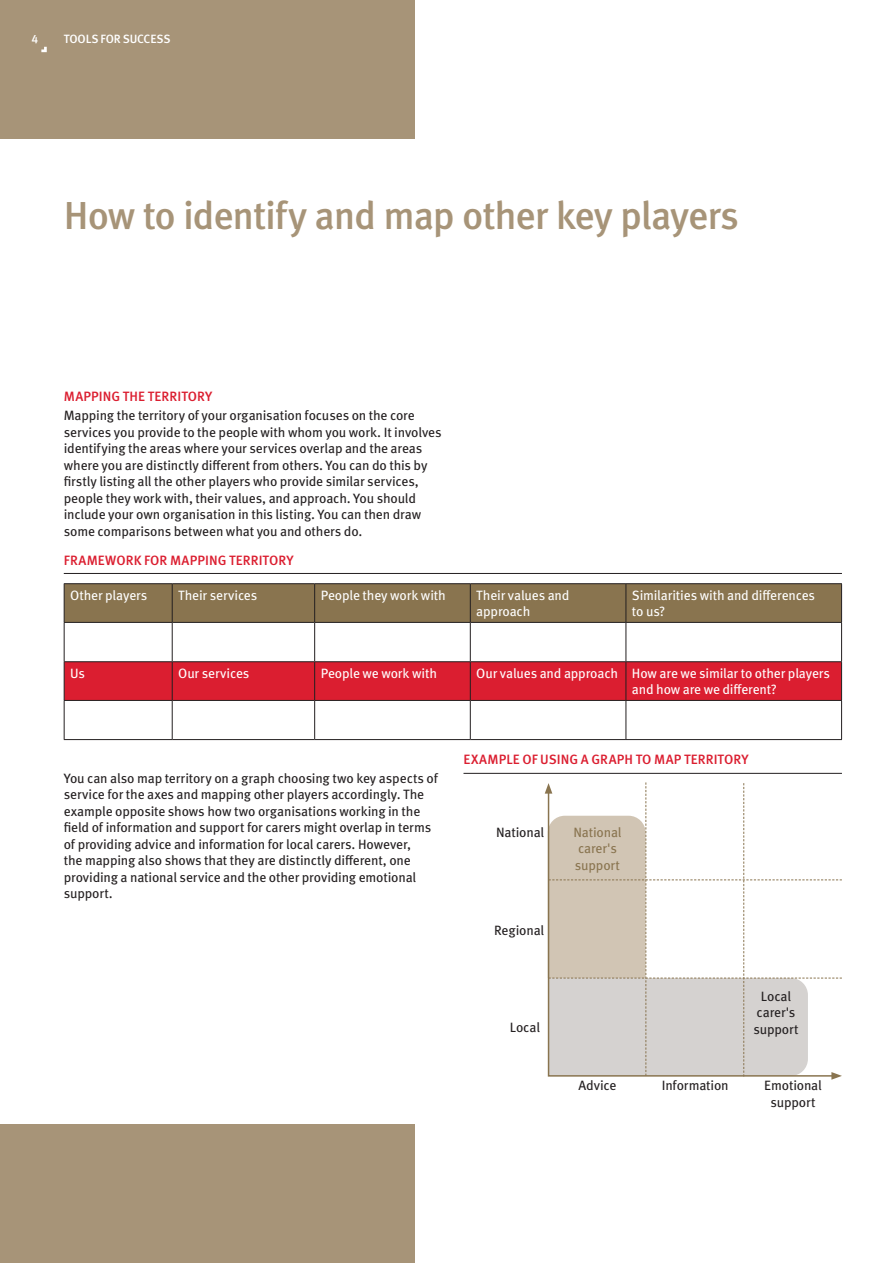
<style>
.page{position:relative;width:893px;height:1263px;background:#fff}
.page>*{position:absolute;margin:0;border:0;box-sizing:border-box;transform-origin:0 0}
._1c__Heading__MetaOT{font:500 39px "Meta Pro";letter-spacing:-.03em;color:#a79478}
._6__Body_Copy__MetaO{font:13.5px/16.5px "Meta Pro";letter-spacing:-.015em;color:#231f20}
._6__Body_Copy__MetaO-2{font:13.5px/16.5px "Meta Pro";letter-spacing:-.015em;color:#fff}
.Subhead2{font:500 13.5px "Meta Pro";letter-spacing:.005em;color:#db1e30}
._6__Body_Copy__MetaO-3{font:13.5px/16.5px "Meta Pro";letter-spacing:-.015em;color:#89744f}
._12b__Page_Header__M{font:500 12px "Meta Pro";letter-spacing:-.01em;color:#fff}
._13__Folio_-_LHP__Me{font:500 12px "Meta Pro";color:#fff}
</style>
<div class="page">
<div style="left:0;top:0;width:415px;height:138px;background:#a79478"></div>
<div style="left:0;top:1125px;width:415px;height:138px;background:#a79478"></div>
<svg style="left:41px;top:47px;width:6px;height:5px"></svg>
<hr style="left:64px;top:573px;width:778px;height:1px;background:#231f20">
<div style="left:65px;top:584px;width:776px;height:38px;background:#89744f"></div>
<div style="left:65px;top:662px;width:776px;height:38px;background:#db1e30"></div>
<hr style="left:64px;top:583px;width:108px;height:1px;background:#231f20">
<hr style="left:64px;top:584px;width:1px;height:38px;background:#231f20">
<hr style="left:172px;top:583px;width:143px;height:1px;background:#231f20">
<hr style="left:172px;top:584px;width:1px;height:38px;background:#231f20">
<hr style="left:315px;top:583px;width:155px;height:1px;background:#231f20">
<hr style="left:314px;top:584px;width:1px;height:38px;background:#231f20">
<hr style="left:470px;top:583px;width:156px;height:1px;background:#231f20">
<hr style="left:470px;top:584px;width:1px;height:38px;background:#231f20">
<hr style="left:626px;top:583px;width:216px;height:1px;background:#231f20">
<hr style="left:626px;top:584px;width:1px;height:38px;background:#231f20">
<hr style="left:841px;top:584px;width:1px;height:38px;background:#231f20">
<hr style="left:64px;top:622px;width:108px;height:1px;background:#231f20">
<hr style="left:64px;top:623px;width:1px;height:38px;background:#231f20">
<hr style="left:172px;top:622px;width:143px;height:1px;background:#231f20">
<hr style="left:172px;top:623px;width:1px;height:38px;background:#231f20">
<hr style="left:315px;top:622px;width:155px;height:1px;background:#231f20">
<hr style="left:314px;top:623px;width:1px;height:38px;background:#231f20">
<hr style="left:470px;top:622px;width:156px;height:1px;background:#231f20">
<hr style="left:470px;top:623px;width:1px;height:38px;background:#231f20">
<hr style="left:626px;top:622px;width:216px;height:1px;background:#231f20">
<hr style="left:626px;top:623px;width:1px;height:38px;background:#231f20">
<hr style="left:841px;top:623px;width:1px;height:38px;background:#231f20">
<hr style="left:64px;top:661px;width:108px;height:1px;background:#231f20">
<hr style="left:64px;top:662px;width:1px;height:38px;background:#231f20">
<hr style="left:172px;top:661px;width:143px;height:1px;background:#231f20">
<hr style="left:172px;top:662px;width:1px;height:38px;background:#231f20">
<hr style="left:315px;top:661px;width:155px;height:1px;background:#231f20">
<hr style="left:314px;top:662px;width:1px;height:38px;background:#231f20">
<hr style="left:470px;top:661px;width:156px;height:1px;background:#231f20">
<hr style="left:470px;top:662px;width:1px;height:38px;background:#231f20">
<hr style="left:626px;top:661px;width:216px;height:1px;background:#231f20">
<hr style="left:626px;top:662px;width:1px;height:38px;background:#231f20">
<hr style="left:841px;top:662px;width:1px;height:38px;background:#231f20">
<hr style="left:64px;top:700px;width:108px;height:1px;background:#231f20">
<hr style="left:64px;top:701px;width:1px;height:38px;background:#231f20">
<hr style="left:172px;top:700px;width:143px;height:1px;background:#231f20">
<hr style="left:172px;top:701px;width:1px;height:38px;background:#231f20">
<hr style="left:315px;top:700px;width:155px;height:1px;background:#231f20">
<hr style="left:314px;top:701px;width:1px;height:38px;background:#231f20">
<hr style="left:470px;top:700px;width:156px;height:1px;background:#231f20">
<hr style="left:470px;top:701px;width:1px;height:38px;background:#231f20">
<hr style="left:626px;top:700px;width:216px;height:1px;background:#231f20">
<hr style="left:626px;top:701px;width:1px;height:38px;background:#231f20">
<hr style="left:841px;top:701px;width:1px;height:38px;background:#231f20">
<hr style="left:64px;top:739px;width:108px;height:1px;background:#231f20">
<hr style="left:172px;top:739px;width:143px;height:1px;background:#231f20">
<hr style="left:315px;top:739px;width:155px;height:1px;background:#231f20">
<hr style="left:470px;top:739px;width:156px;height:1px;background:#231f20">
<hr style="left:626px;top:739px;width:216px;height:1px;background:#231f20">
<hr style="left:463px;top:773px;width:379px;height:1px;background:#231f20">
<svg style="left:545px;top:782px;width:297px;height:298px"></svg>
<p class="_13__Folio_-_LHP__Me" style="left:31px;top:29px;width:8px">4</p>
<p class="_12b__Page_Header__M" style="left:64px;top:29px;width:108px">TOOLS FOR SUCCESS</p>
<p class="_1c__Heading__MetaOT" style="left:64px;top:186px;width:677px">How to identify and map other key players</p>
<p class="Subhead2" style="left:64px;top:386px;width:150px">MAPPING THE TERRITORY</p>
<p class="_6__Body_Copy__MetaO" style="left:64px;top:406px;width:379px">Mapping the territory of your organisation focuses on the core services you provide to the people with whom you work. It involves identifying the areas where your services overlap and the areas where you are distinctly different from others. You can do this by firstly listing all the other players who provide similar services, people they work with, their values, and approach. You should include your own organisation in this listing. You can then draw some comparisons between what you and others do.</p>
<p class="Subhead2" style="left:64px;top:549px;width:231px">FRAMEWORK FOR MAPPING TERRITORY</p>
<p class="_6__Body_Copy__MetaO-2" style="left:70px;top:586px;width:79px">Other players</p>
<p class="_6__Body_Copy__MetaO-2" style="left:178px;top:586px;width:81px">Their services</p>
<p class="_6__Body_Copy__MetaO-2" style="left:321px;top:586px;width:127px">People they work with</p>
<p class="_6__Body_Copy__MetaO-2" style="left:476px;top:586px;width:95px">Their values and approach</p>
<p class="_6__Body_Copy__MetaO-2" style="left:632px;top:586px;width:185px">Similarities with and differences to us?</p>
<p class="_6__Body_Copy__MetaO-2" style="left:70px;top:664px;width:16px">Us</p>
<p class="_6__Body_Copy__MetaO-2" style="left:178px;top:664px;width:73px">Our services</p>
<p class="_6__Body_Copy__MetaO-2" style="left:321px;top:664px;width:118px">People we work with</p>
<p class="_6__Body_Copy__MetaO-2" style="left:476px;top:664px;width:143px">Our values and approach</p>
<p class="_6__Body_Copy__MetaO-2" style="left:632px;top:664px;width:200px">How are we similar to other players and how are we different?</p>
<p class="_6__Body_Copy__MetaO" style="left:64px;top:769px;width:376px">You can also map territory on a graph choosing two key aspects of service for the axes and mapping other players accordingly. The example opposite shows how two organisations working in the field of information and support for carers might overlap in terms of providing advice and information for local carers. However,<br>the mapping also shows that they are distinctly different, one providing a national service and the other providing emotional support.</p>
<p class="Subhead2" style="left:464px;top:749px;width:287px">EXAMPLE OF USING A GRAPH TO MAP TERRITORY</p>
<p class="_6__Body_Copy__MetaO" style="left:496px;top:823px;width:50px">National</p>
<p class="_6__Body_Copy__MetaO" style="left:494px;top:921px;width:52px">Regional</p>
<p class="_6__Body_Copy__MetaO" style="left:510px;top:1018px;width:32px">Local</p>
<p class="_6__Body_Copy__MetaO-3" style="left:573px;top:823px;width:50px">National carer's support</p>
<p class="_6__Body_Copy__MetaO" style="left:753px;top:987px;width:47px;text-align:center">Local carer's support</p>
<p class="_6__Body_Copy__MetaO" style="left:578px;top:1076px;width:40px">Advice</p>
<p class="_6__Body_Copy__MetaO" style="left:662px;top:1076px;width:68px">Information</p>
<p class="_6__Body_Copy__MetaO" style="left:764px;top:1076px;width:59px;text-align:center">Emotional support</p>
</div>
